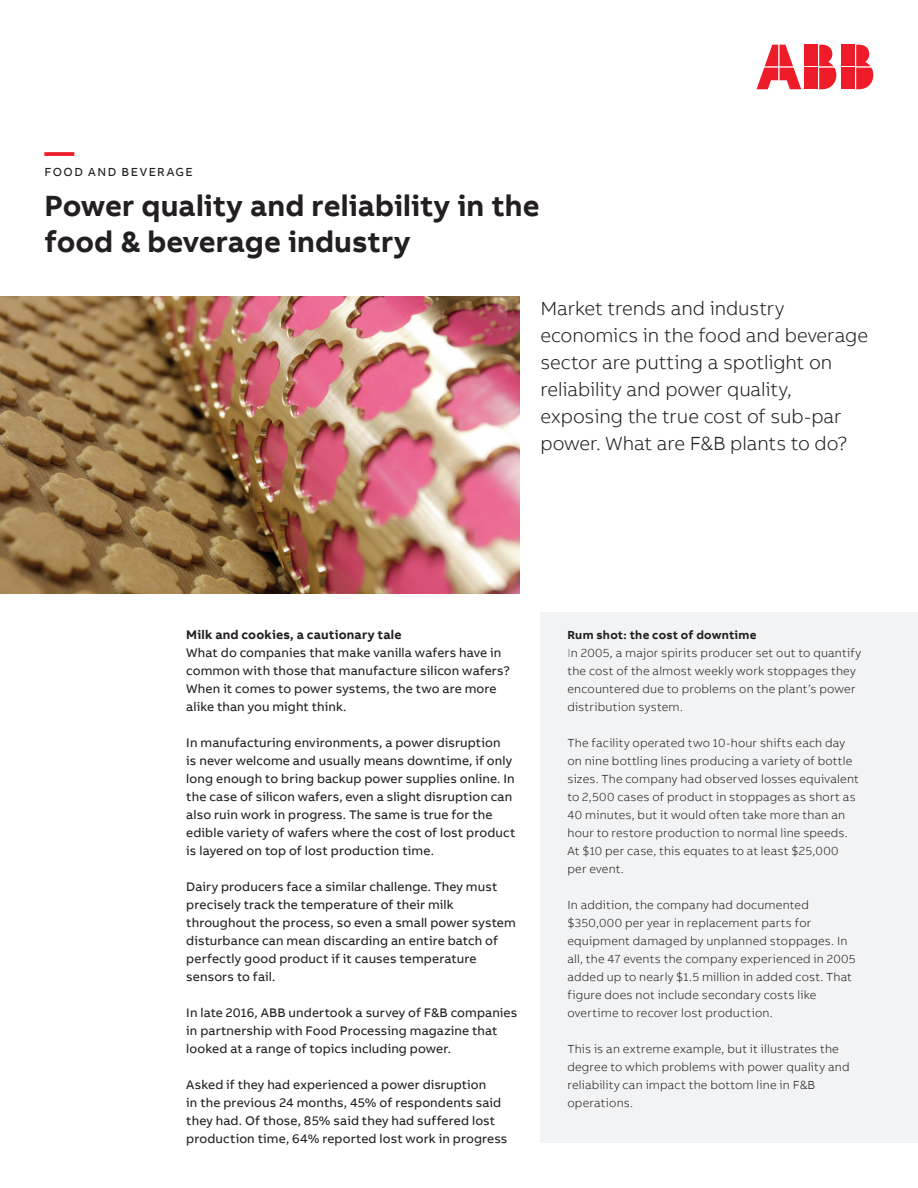
<style>
.page{position:relative;width:918px;height:1188px;background:#fff}
.page>*{position:absolute;margin:0;border:0;box-sizing:border-box;transform-origin:0 0}
.t1{font:700 30px/36px "AB Bvoice";letter-spacing:.005em;color:#231f20}
.t2{font:700 30px "AB Bvoice";color:#ee1c28}
.t3{font:300 19.5px/27px "AB Bvoice";letter-spacing:-.005em;color:#231f20}
.t4{font:12.75px/18px "AB Bvoice";letter-spacing:.01em;color:#231f20}
.t5{font:700 12.75px "AB Bvoice";letter-spacing:.015em;color:#231f20}
.t6{font:300 12px/18px "AB Bvoice";letter-spacing:.015em;color:#231f20}
.t7{font:12px "AB Bvoice";letter-spacing:.12em;color:#231f20}
.s1{font-weight:700}
.s2{color:#6c6f74}
</style>
<div class="page">
<div style="left:842px;top:45px;width:13px;height:21px;background:#ee1c28"></div>
<div style="left:842px;top:68px;width:13px;height:21px;background:#ee1c28"></div>
<svg style="left:856px;top:45px;width:17px;height:44px"></svg>
<svg style="left:757px;top:45px;width:44px;height:44px"></svg>
<div style="left:805px;top:45px;width:13px;height:21px;background:#ee1c28"></div>
<div style="left:805px;top:68px;width:13px;height:21px;background:#ee1c28"></div>
<svg style="left:819px;top:45px;width:17px;height:44px"></svg>
<img style="left:0;top:297px;width:519px;height:296px">
<div style="left:540px;top:612px;width:378px;height:531px;background:#f2f3f4"></div>
<h1 class="t2" style="left:45px;top:132px;width:31px">—</h1>
<p class="t7" style="left:45px;top:165px;width:150px">FOOD AND BEVERAGE</p>
<h1 class="t1" style="left:45px;top:188px;width:497px">Power quality and reliability in the food &amp; beverage industry</h1>
<h2 class="t3" style="left:540px;top:295px;width:329px">Market trends and industry economics in the food and beverage sector are putting a spotlight on reliability and power quality, exposing the true cost of sub-par power. What are F&amp;B plants to do?</h2>
<p class="t5" style="left:186px;top:626px;width:217px">Milk and cookies, a cautionary tale</p>
<p class="t4" style="left:186px;top:643px;width:325px">What do companies that make vanilla wafers have in common with those that manufacture silicon wafers?<br>When it comes to power systems, the two are more alike than you might think.</p>
<p class="t4" style="left:186px;top:733px;width:331px">In manufacturing environments, a power disruption<br>is never welcome and usually means downtime, if only long enough to bring backup power supplies online. In the case of silicon wafers, even a slight disruption can also ruin work in progress. The same is true for the edible variety of wafers where the cost of lost product is layered on top of lost production time.</p>
<p class="t4" style="left:186px;top:877px;width:331px">Dairy producers face a similar challenge. They must precisely track the temperature of their milk throughout the process, so even a small power system disturbance can mean discarding an entire batch of perfectly good product if it causes temperature sensors to fail.</p>
<p class="t4" style="left:186px;top:1003px;width:333px">In late 2016, ABB undertook a survey of F&amp;B companies in partnership with Food Processing magazine that looked at a range of topics including power.</p>
<p class="t4" style="left:186px;top:1075px;width:323px">Asked if they had experienced a power disruption<br>in the previous 24 months, 45% of respondents said they had. Of those, 85% said they had suffered lost production time, 64% reported lost work in progress</p>
<p class="t6" style="left:567px;top:626px;width:295px"><span class="s1">Rum shot: the cost of downtime<br></span><span class="s2">I</span>n 2005, a major spirits producer set out to quantify the cost of the almost weekly work stoppages they encountered due to problems on the plant’s power distribution system.</p>
<p class="t6" style="left:567px;top:734px;width:293px">The facility operated two 10-hour shifts each day on nine bottling lines producing a variety of bottle sizes. The company had observed losses equivalent to 2,500 cases of product in stoppages as short as 40 minutes, but it would often take more than an hour to restore production to normal line speeds.<br>At $10 per case, this equates to at least $25,000 per event.</p>
<p class="t6" style="left:567px;top:896px;width:290px">In addition, the company had documented $350,000 per year in replacement parts for equipment damaged by unplanned stoppages. In all, the 47 events the company experienced in 2005 added up to nearly $1.5 million in added cost. That figure does not include secondary costs like overtime to recover lost production.</p>
<p class="t6" style="left:567px;top:1040px;width:284px">This is an extreme example, but it illustrates the degree to which problems with power quality and reliability can impact the bottom line in F&amp;B operations.</p>
</div>
